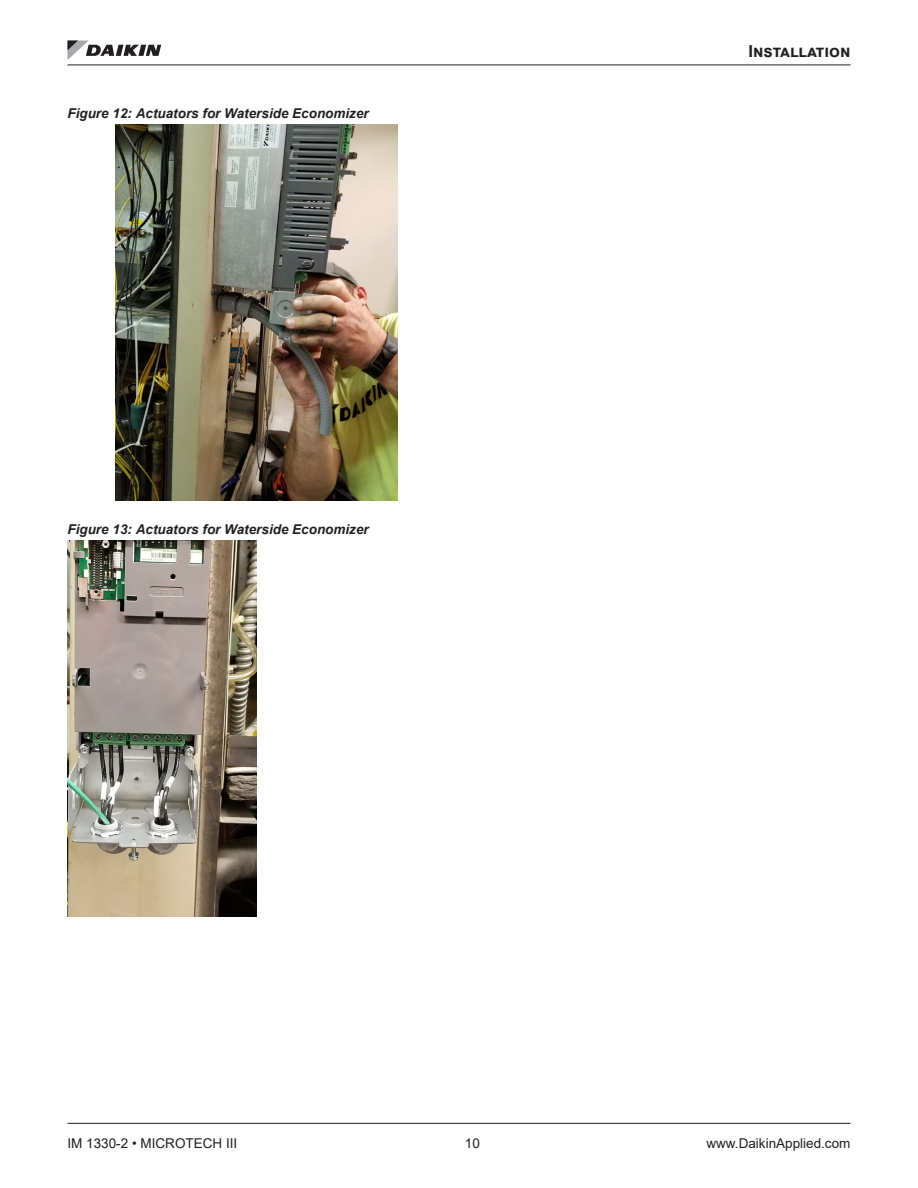
<style>
.page{position:relative;width:918px;height:1188px;background:#fff}
.page>*{position:absolute;margin:0;border:0;box-sizing:border-box;transform-origin:0 0}
.t1{font:700 16.5px "Arial";color:#231f20}
.t2{font:italic 700 13.5px "Arial";color:#231f20}
.t3{font:13.5px "Arial";color:#231f20}
</style>
<div class="page">
<hr style="left:68px;top:1123px;width:782px;height:1px;background:#231f20">
<svg style="left:67px;top:41px;width:94px;height:19px"></svg>
<hr style="left:68px;top:65px;width:782px;height:1px;background:#231f20">
<img style="left:116px;top:125px;width:281px;height:375px">
<img style="left:68px;top:541px;width:188px;height:375px">
<p class="t2" style="left:68px;top:104px;width:303px">Figure 12: Actuators for Waterside Economizer</p>
<p class="t2" style="left:68px;top:520px;width:303px">Figure 13: Actuators for Waterside Economizer</p>
<p class="t1" style="left:749px;top:40px;width:103px">Installation</p>
<p class="t3" style="left:68px;top:1133px;width:171px">IM 1330-2 • MICROTECH III</p>
<p class="t3" style="left:465px;top:1133px;width:17px">10</p>
<p class="t3" style="left:706px;top:1133px;width:146px">www.DaikinApplied.com</p>
</div>
